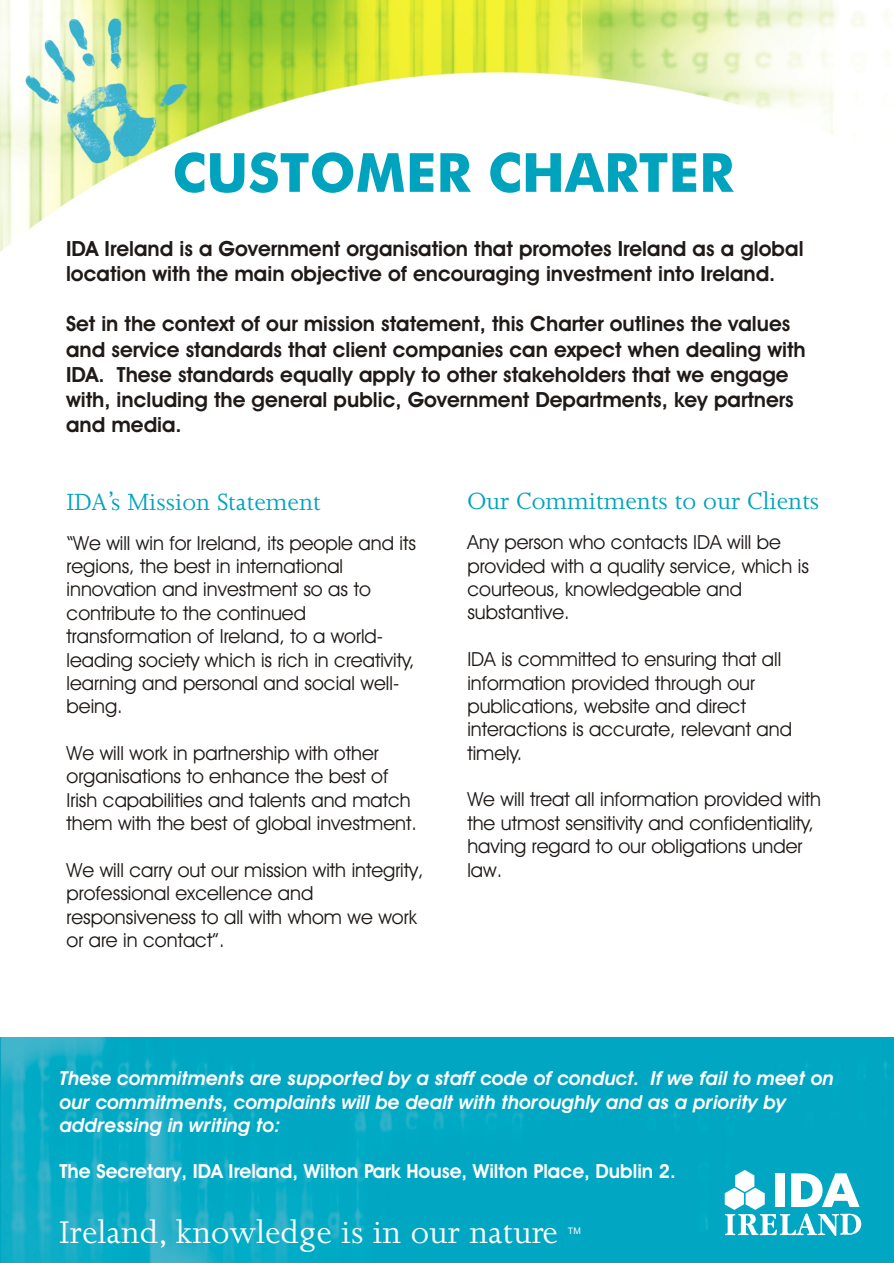
<style>
.page{position:relative;width:894px;height:1263px;background:#fff}
.page>*{position:absolute;margin:0;border:0;box-sizing:border-box;transform-origin:0 0}
.t1{font:700 54px "Futura Md BT";color:#00a3bd}
.t2{font:36px "Joanna";color:#fff}
.t3{font:27px "Joanna";color:#00a3bd}
.t4{font:700 21px/25px "Avant Garde Bk BT";color:#1f1a17}
.t5{font:19.5px/23.4px "Avant Garde Bk BT";color:#1f1a17}
.t6{font:italic 700 19.5px/23.2px "Avant Garde Bk BT";color:#fff}
.t7{font:700 19.5px "Avant Garde Bk BT";color:#fff}
.t8{font:9px "Arial";color:#fff}
</style>
<div class="page">
<img style="left:0;top:0;width:888px;height:252px">
<img style="left:0;top:1037px;width:893px;height:226px">
<svg style="left:725px;top:1170px;width:136px;height:66px"></svg>
<h1 class="t1" style="left:172px;top:151px;width:563px">CUSTOMER CHARTER</h1>
<p class="t4" style="left:66px;top:238px;width:739px">IDA Ireland is a Government organisation that promotes Ireland as a global location with the main objective of encouraging investment into Ireland.</p>
<p class="t4" style="left:66px;top:313px;width:741px">Set in the context of our mission statement, this Charter outlines the values and service standards that client companies can expect when dealing with IDA. These standards equally apply to other stakeholders that we engage with, including the general public, Government Departments, key partners and media.</p>
<h3 class="t3" style="left:67px;top:489px;width:256px">IDA’s Mission Statement</h3>
<p class="t5" style="left:67px;top:533px;width:351px">“We will win for Ireland, its people and its regions, the best in international innovation and investment so as to contribute to the continued transformation of Ireland, to a world&shy;leading society which is rich in creativity, learning and personal and social well&shy;being.</p>
<p class="t5" style="left:67px;top:743px;width:352px">We will work in partnership with other organisations to enhance the best of Irish capabilities and talents and match them with the best of global investment.</p>
<p class="t5" style="left:67px;top:860px;width:359px">We will carry out our mission with integrity, professional excellence and responsiveness to all with whom we work or are in contact”.</p>
<h3 class="t3" style="left:467px;top:489px;width:353px">Our Commitments to our Clients</h3>
<p class="t5" style="left:467px;top:533px;width:343px">Any person who contacts IDA will be provided with a quality service, which is courteous, knowledgeable and substantive.</p>
<p class="t5" style="left:467px;top:649px;width:326px">IDA is committed to ensuring that all information provided through our publications, website and direct interactions is accurate, relevant and timely.</p>
<p class="t5" style="left:467px;top:790px;width:355px">We will treat all information provided with the utmost sensitivity and confidentiality, having regard to our obligations under law.</p>
<p class="t6" style="left:59px;top:1069px;width:776px">These commitments are supported by a staff code of conduct. If we fail to meet on our commitments, complaints will be dealt with thoroughly and as a priority by addressing in writing to:</p>
<p class="t7" style="left:59px;top:1163px;width:618px">The Secretary, IDA Ireland, Wilton Park House, Wilton Place, Dublin 2.</p>
<h2 class="t2" style="left:59px;top:1217px;width:500px">Ireland, knowledge is in our nature</h2>
<p class="t8" style="left:568px;top:1228px;width:14px">TM</p>
</div>
